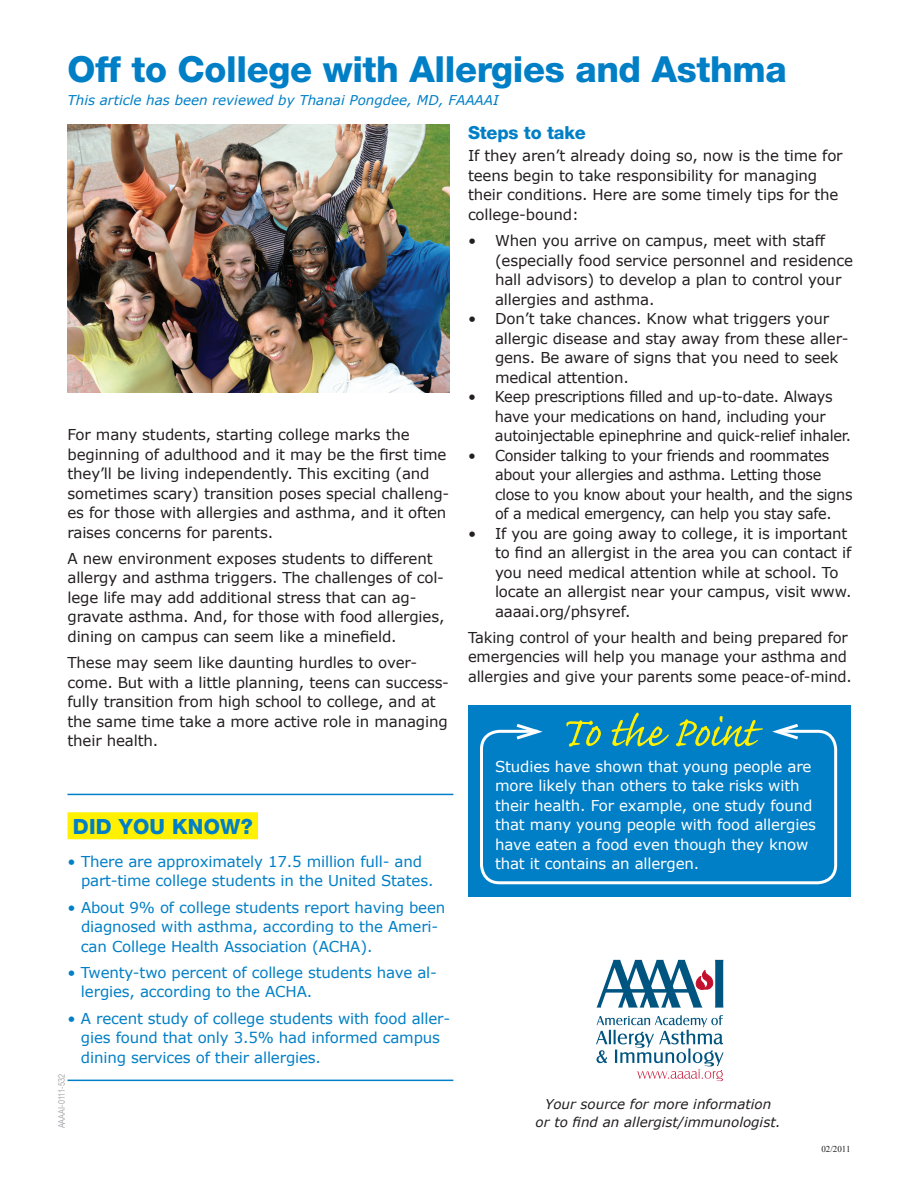
<style>
.page{position:relative;width:918px;height:1188px;background:#fff}
.page>*{position:absolute;margin:0;border:0;box-sizing:border-box;transform-origin:0 0}
.t1{font:54px "Caflisch Script";letter-spacing:-.015em;color:#fff101}
.t2{font:800 36px "Helvetica Neue LT";letter-spacing:-.01em;color:#007fc6}
.t3{font:800 21px "Helvetica Neue LT";letter-spacing:.01em;color:#007fc6}
.t4{font:800 18px "Helvetica Neue LT";letter-spacing:-.01em;color:#007fc6}
.t5{font:15px/19.5px "Verdana";letter-spacing:-.01em;color:#231f20}
.t6{font:15px/19.5px "Verdana";letter-spacing:-.01em;color:#007fc6}
.t7{font:15px/19.5px "Verdana";letter-spacing:-.01em;color:#fff}
.t8{font:15px/19.5px "Verdana";letter-spacing:-.01em;color:#231f20;scale:.96 1}
.t9{font:italic 13.5px/18px "Verdana";color:#231f20;text-align:center}
.t10{font:italic 13.5px "Verdana";color:#007fc6}
.t11{font:9px "Arial Narrow";color:#a8a9ad}
.t12{font:9px "Times New Roman";color:#231f20}
</style>
<div class="page">
<img style="left:68px;top:125px;width:382px;height:268px">
<hr style="left:68px;top:794px;width:385px;height:1px;background:#007fc6">
<div style="left:68px;top:812px;width:190px;height:27px;background:#fff101"></div>
<hr style="left:68px;top:1080px;width:385px;height:1px;background:#007fc6">
<div style="left:468px;top:706px;width:382px;height:191px;background:#007fc6"></div>
<div style="left:480px;top:730px;width:357px;height:154px;border:3px solid #fff;border-radius:18px"></div>
<div style="left:539px;top:727px;width:243px;height:13px;background:#007fc6"></div>
<svg style="left:513px;top:723px;width:30px;height:17px"></svg>
<svg style="left:772px;top:724px;width:29px;height:16px"></svg>
<svg style="left:596px;top:960px;width:128px;height:48px"></svg>
<svg style="left:596px;top:1015px;width:128px;height:66px"></svg>
<h2 class="t2" style="left:68px;top:47px;width:721px">Off to College with Allergies and Asthma</h2>
<p class="t10" style="left:68px;top:92px;width:433px">This article has been reviewed by Thanai Pongdee, MD, FAAAAI</p>
<p class="t5" style="left:68px;top:424px;width:383px">For many students, starting college marks the beginning of adulthood and it may be the first time they’ll be living independently. This exciting (and sometimes scary) transition poses special challeng&shy;es for those with allergies and asthma, and it often raises concerns for parents.</p>
<p class="t5" style="left:68px;top:548px;width:378px">A new environment exposes students to different allergy and asthma triggers. The challenges of col&shy;lege life may add additional stress that can ag&shy;gravate asthma. And, for those with food allergies, dining on campus can seem like a minefield.</p>
<p class="t5" style="left:68px;top:652px;width:383px">These may seem like daunting hurdles to over&shy;come. But with a little planning, teens can success&shy;fully transition from high school to college, and at the same time take a more active role in managing their health.</p>
<h3 class="t3" style="left:73px;top:814px;width:181px">Did you know?</h3>
<p class="t6" style="left:81px;top:851px;width:354px;text-indent:-14px">• There are approximately 17.5 million full- and part-time college students in the United States.</p>
<p class="t6" style="left:81px;top:897px;width:366px;text-indent:-13px">• About 9% of college students report having been diagnosed with asthma, according to the Ameri&shy;can College Health Association (ACHA).</p>
<p class="t6" style="left:81px;top:962px;width:358px;text-indent:-14px">• Twenty-two percent of college students have al&shy;lergies, according to the ACHA.</p>
<p class="t6" style="left:81px;top:1008px;width:371px;text-indent:-14px">• A recent study of college students with food aller&shy;gies found that only 3.5% had informed campus dining services of their allergies.</p>
<p class="t11" style="left:55px;top:1128px;width:56px;rotate:-90deg">AAAAI-0111-532</p>
<p class="t4" style="left:468px;top:122px;width:119px">Steps to take</p>
<p class="t5" style="left:468px;top:146px;width:376px">If they aren’t already doing so, now is the time for teens begin to take responsibility for managing their conditions. Here are some timely tips for the college-bound:</p>
<p class="t5" style="left:495px;top:230px;width:360px;text-indent:-27px">• When you arrive on campus, meet with staff (especially food service personnel and residence hall advisors) to develop a plan to control your allergies and asthma.</p>
<p class="t5" style="left:495px;top:308px;width:355px;text-indent:-27px">• Don’t take chances. Know what triggers your allergic disease and stay away from these aller&shy;gens. Be aware of signs that you need to seek medical attention.</p>
<p class="t5" style="left:495px;top:386px;width:358px;text-indent:-27px">• Keep prescriptions filled and up-to-date. Always have your medications on hand, including your autoinjectable epinephrine and quick-relief inhaler.</p>
<p class="t8" style="left:495px;top:445px;width:374px;text-indent:-27px">• Consider talking to your friends and roommates about your allergies and asthma. Letting those close to you know about your health, and the signs of a medical emergency, can help you stay safe.</p>
<p class="t5" style="left:495px;top:523px;width:358px;text-indent:-27px">• If you are going away to college, it is important to find an allergist in the area you can contact if you need medical attention while at school. To locate an allergist near your campus, visit www. aaaai.org/phsyref.</p>
<p class="t5" style="left:468px;top:627px;width:385px">Taking control of your health and being prepared for emergencies will help you manage your asthma and allergies and give your parents some peace-of-mind.</p>
<h1 class="t1" style="left:558px;top:705px;width:200px">To the Point</h1>
<p class="t7" style="left:495px;top:756px;width:323px">Studies have shown that young people are more likely than others to take risks with their health. For example, one study found that many young people with food allergies have eaten a food even though they know that it contains an allergen.</p>
<p class="t9" style="left:536px;top:1095px;width:246px">Your source for more information<br>or to find an allergist/immunologist.</p>
<p class="t12" style="left:821px;top:1143px;width:31px">02/2011</p>
</div>
